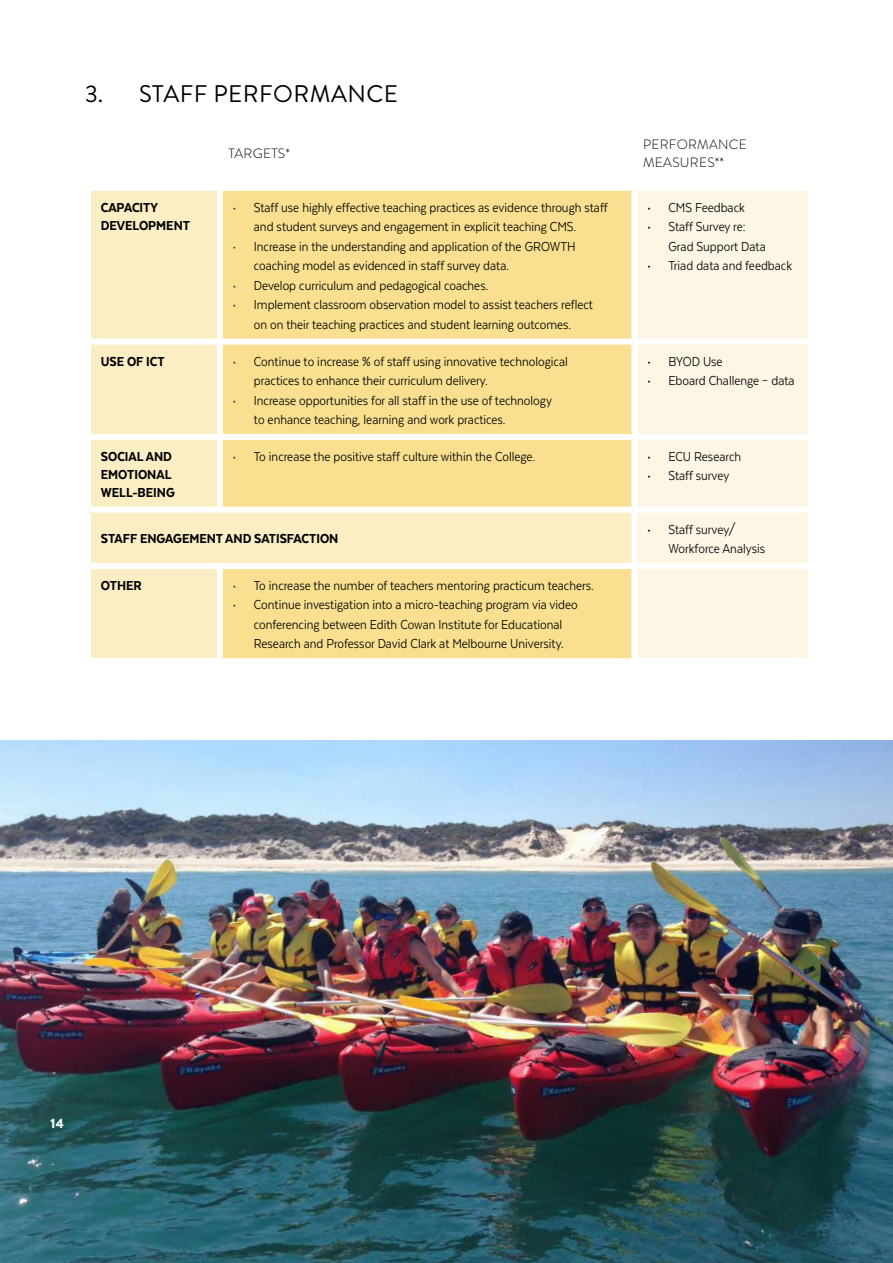
<style>
.page{position:relative;width:893px;height:1263px;background:#fff}
.page>*{position:absolute;margin:0;border:0;box-sizing:border-box;transform-origin:0 0}
.t1{font:24px "Brandon Grotesque";letter-spacing:.02em;color:#000}
.t2{font:15px/19.5px "Texta Narrow";color:#000}
.t3{font:800 15px/18px "Texta Narrow";color:#000}
.t4{font:300 13.5px/18px "Brandon Grotesque";letter-spacing:.02em;color:#000}
.t5{font:900 13.5px "Brandon Grotesque";color:#fff}
.s1{color:#283870}
</style>
<div class="page">
<div style="left:91px;top:191px;width:129px;height:467px;background:#fbedc4"></div>
<svg style="left:220px;top:191px;width:411px;height:467px;background:#f8e196"></svg>
<div style="left:637px;top:191px;width:171px;height:467px;background:#fdf6e4"></div>
<div style="left:217px;top:191px;width:6px;height:148px;background:#fff"></div>
<div style="left:85px;top:339px;width:135px;height:6px;background:#fff"></div>
<div style="left:220px;top:339px;width:414px;height:6px;background:#fff"></div>
<div style="left:217px;top:345px;width:6px;height:89px;background:#fff"></div>
<div style="left:634px;top:339px;width:180px;height:6px;background:#fff"></div>
<div style="left:85px;top:434px;width:135px;height:6px;background:#fff"></div>
<div style="left:220px;top:434px;width:414px;height:6px;background:#fff"></div>
<div style="left:217px;top:440px;width:6px;height:67px;background:#fff"></div>
<div style="left:634px;top:434px;width:180px;height:6px;background:#fff"></div>
<div style="left:85px;top:507px;width:135px;height:6px;background:#fff"></div>
<div style="left:220px;top:507px;width:414px;height:6px;background:#fff"></div>
<div style="left:634px;top:507px;width:180px;height:6px;background:#fff"></div>
<div style="left:85px;top:563px;width:135px;height:6px;background:#fff"></div>
<div style="left:220px;top:563px;width:414px;height:6px;background:#fff"></div>
<div style="left:217px;top:569px;width:6px;height:89px;background:#fff"></div>
<div style="left:634px;top:563px;width:180px;height:6px;background:#fff"></div>
<img style="left:0;top:741px;width:893px;height:522px">
<h1 class="t1" style="left:85px;top:77px;width:315px">3. STAFF PERFORMANCE</h1>
<p class="t4" style="left:228px;top:145px;width:63px">TARGETS*</p>
<p class="t4" style="left:643px;top:136px;width:105px">PERFORMANCE<br>MEASURES**</p>
<p class="t3" style="left:101px;top:198px;width:91px">CAPACITY<br>DEVELOPMENT</p>
<p class="t2" style="left:254px;top:197px;width:356px;text-indent:-21px"><span class="s1">•</span> Staff use highly effective teaching practices as evidence through staff and student surveys and engagement in explicit teaching CMS.</p>
<p class="t2" style="left:254px;top:236px;width:323px;text-indent:-21px"><span class="s1">•</span> Increase in the understanding and application of the GROWTH coaching model as evidenced in staff survey data.</p>
<p class="t2" style="left:233px;top:275px;width:257px"><span class="s1">•</span> Develop curriculum and pedagogical coaches.</p>
<p class="t2" style="left:233px;top:295px;width:362px;text-align:center"><span class="s1">•</span> Implement classroom observation model to assist teachers reflect on on their teaching practices and student learning outcomes.</p>
<p class="t3" style="left:101px;top:352px;width:65px">USE OF ICT</p>
<p class="t2" style="left:254px;top:351px;width:315px;text-indent:-21px"><span class="s1">•</span> Continue to increase % of staff using innovative technological practices to enhance their curriculum delivery.</p>
<p class="t2" style="left:254px;top:390px;width:300px;text-indent:-21px"><span class="s1">•</span> Increase opportunities for all staff in the use of technology to enhance teaching, learning and work practices.</p>
<p class="t2" style="left:647px;top:197px;width:99px">• CMS Feedback</p>
<p class="t2" style="left:668px;top:217px;width:99px;text-indent:-21px">• Staff Survey re:<br>Grad Support Data</p>
<p class="t2" style="left:647px;top:256px;width:146px">• Triad data and feedback</p>
<p class="t2" style="left:647px;top:351px;width:77px">• BYOD Use</p>
<p class="t2" style="left:647px;top:371px;width:149px">• Eboard Challenge – data</p>
<p class="t3" style="left:101px;top:447px;width:76px">SOCIAL AND<br>EMOTIONAL<br>WELL-BEING</p>
<p class="t2" style="left:233px;top:446px;width:304px"><span class="s1">•</span> To increase the positive staff culture within the College.</p>
<p class="t2" style="left:647px;top:446px;width:95px">• ECU Research</p>
<p class="t2" style="left:647px;top:466px;width:84px">• Staff survey</p>
<p class="t3" style="left:101px;top:530px;width:239px">STAFF ENGAGEMENT AND SATISFACTION</p>
<p class="t3" style="left:101px;top:576px;width:42px">OTHER</p>
<p class="t2" style="left:233px;top:575px;width:363px"><span class="s1">•</span> To increase the number of teachers mentoring practicum teachers.</p>
<p class="t2" style="left:233px;top:595px;width:347px;text-align:center"><span class="s1">•</span> Continue investigation into a micro-teaching program via video conferencing between Edith Cowan Institute for Educational<br>Research and Professor David Clark at Melbourne University.</p>
<p class="t2" style="left:668px;top:519px;width:98px;text-indent:-21px">• Staff survey/<br>Workforce Analysis</p>
<p class="t5" style="left:51px;top:1114px;width:15px">14</p>
</div>
